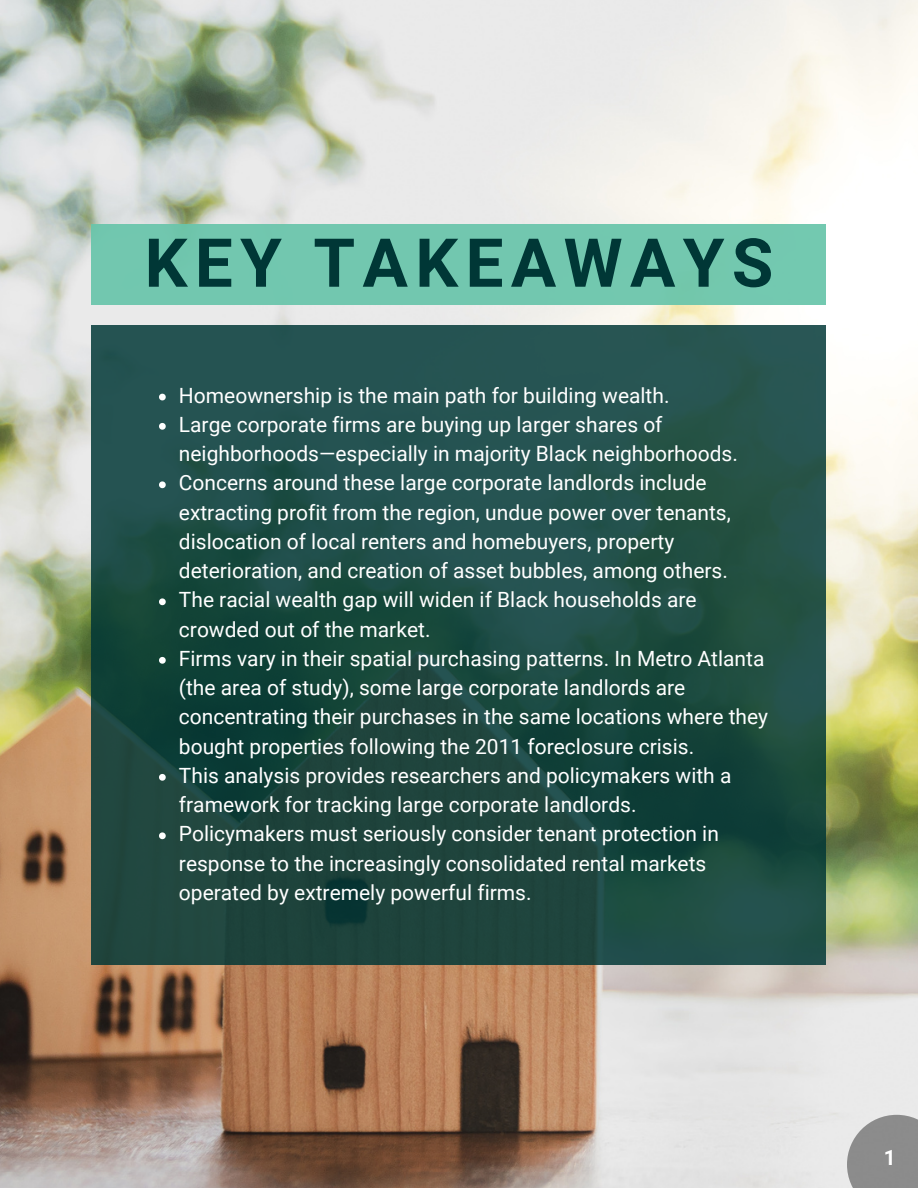
<style>
.page{position:relative;width:918px;height:1188px;background:#fff}
.page>*{position:absolute;margin:0;border:0;box-sizing:border-box;transform-origin:0 0}
.t1{font:700 67.5px "Roboto";letter-spacing:.11em;color:#003736}
.t2{font:21px/29.2px "Roboto";color:#fff}
.t3{font:700 21px "Roboto";color:#fff}
</style>
<div class="page">
<img style="left:0;top:0;width:918px;height:1188px">
<div style="left:92px;top:224px;width:734px;height:81px;background:#72c7af"></div>
<svg style="left:92px;top:325px;width:734px;height:639px;background:#1e4a44"></svg>
<svg style="left:159px;top:394px;width:7px;height:6px"></svg>
<svg style="left:159px;top:423px;width:7px;height:7px"></svg>
<svg style="left:159px;top:481px;width:7px;height:7px"></svg>
<svg style="left:159px;top:598px;width:7px;height:7px"></svg>
<svg style="left:159px;top:657px;width:7px;height:7px"></svg>
<svg style="left:159px;top:774px;width:7px;height:7px"></svg>
<svg style="left:159px;top:832px;width:7px;height:7px"></svg>
<svg style="left:847px;top:1115px;width:71px;height:73px;background:#969696"></svg>
<p class="t1" style="left:145px;top:224px;width:630px">KEY TAKEAWAYS</p>
<p class="t2" style="left:179px;top:381px;width:492px">Homeownership is the main path for building wealth.</p>
<p class="t2" style="left:179px;top:410px;width:561px">Large corporate firms are buying up larger shares of neighborhoods—especially in majority Black neighborhoods.</p>
<p class="t2" style="left:179px;top:469px;width:554px">Concerns around these large corporate landlords include extracting profit from the region, undue power over tenants, dislocation of local renters and homebuyers, property deterioration, and creation of asset bubbles, among others.</p>
<p class="t2" style="left:179px;top:586px;width:519px">The racial wealth gap will widen if Black households are crowded out of the market.</p>
<p class="t2" style="left:179px;top:644px;width:591px">Firms vary in their spatial purchasing patterns. In Metro Atlanta (the area of study), some large corporate landlords are concentrating their purchases in the same locations where they bought properties following the 2011 foreclosure crisis.</p>
<p class="t2" style="left:179px;top:761px;width:554px">This analysis provides researchers and policymakers with a framework for tracking large corporate landlords.</p>
<p class="t2" style="left:179px;top:820px;width:542px">Policymakers must seriously consider tenant protection in response to the increasingly consolidated rental markets operated by extremely powerful firms.</p>
<p class="t3" style="left:884px;top:1146px;width:14px">1</p>
</div>
